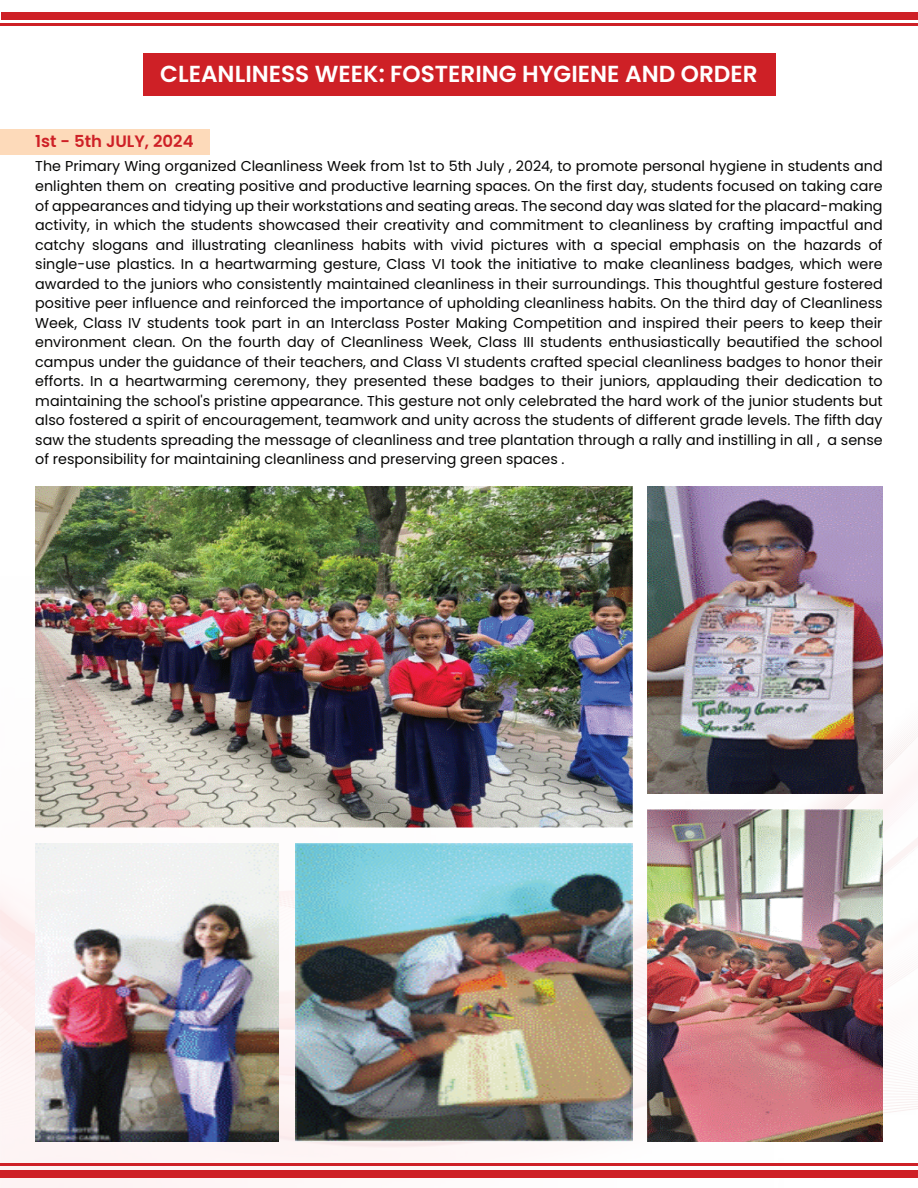
<style>
.page{position:relative;width:918px;height:1188px;background:#fff}
.page>*{position:absolute;margin:0;border:0;box-sizing:border-box;transform-origin:0 0}
.t1{font:600 23.25px "Poppins";color:#fff}
.t2{font:600 16.5px "Poppins";color:#ce2026}
.t3{font:14.25px/19.5px "Poppins";color:#050504;text-align:justify}
</style>
<div class="page">
<img style="left:0;top:576px;width:918px;height:612px">
<div style="left:143px;top:53px;width:632px;height:43px;background:#ce2026"></div>
<hr style="left:0;top:23px;width:918px;height:3px;background:#ce2026">
<div style="left:2px;top:12px;width:916px;height:7px;background:#ce2026"></div>
<hr style="left:0;top:1163px;width:918px;height:3px;background:#ce2026">
<div style="left:0;top:1170px;width:918px;height:8px;background:#ce2026"></div>
<div style="left:0;top:129px;width:210px;height:25px;background:#fddaba"></div>
<img style="left:36px;top:487px;width:597px;height:340px">
<img style="left:35px;top:844px;width:243px;height:297px">
<img style="left:295px;top:844px;width:338px;height:297px">
<img style="left:647px;top:809px;width:236px;height:332px">
<img style="left:647px;top:487px;width:236px;height:306px">
<h1 class="t1" style="left:160px;top:61px;width:599px">CLEANLINESS WEEK: FOSTERING HYGIENE AND ORDER</h1>
<p class="t2" style="left:35px;top:132px;width:160px">1st - 5th JULY, 2024</p>
<p class="t3" style="left:35px;top:157px;width:849px">The Primary Wing organized Cleanliness Week from 1st to 5th July , 2024, to promote personal hygiene in students and enlighten them on creating positive and productive learning spaces. On the first day, students focused on taking care of appearances and tidying up their workstations and seating areas. The second day was slated for the placard-making activity, in which the students showcased their creativity and commitment to cleanliness by crafting impactful and catchy slogans and illustrating cleanliness habits with vivid pictures with a special emphasis on the hazards of single-use plastics. In a heartwarming gesture, Class VI took the initiative to make cleanliness badges, which were awarded to the juniors who consistently maintained cleanliness in their surroundings. This thoughtful gesture fostered positive peer influence and reinforced the importance of upholding cleanliness habits. On the third day of Cleanliness Week, Class IV students took part in an Interclass Poster Making Competition and inspired their peers to keep their environment clean. On the fourth day of Cleanliness Week, Class III students enthusiastically beautified the school campus under the guidance of their teachers, and Class VI students crafted special cleanliness badges to honor their efforts. In a heartwarming ceremony, they presented these badges to their juniors, applauding their dedication to maintaining the school's pristine appearance. This gesture not only celebrated the hard work of the junior students but also fostered a spirit of encouragement, teamwork and unity across the students of different grade levels. The fifth day saw the students spreading the message of cleanliness and tree plantation through a rally and instilling in all , a sense of responsibility for maintaining cleanliness and preserving green spaces .</p>
</div>
